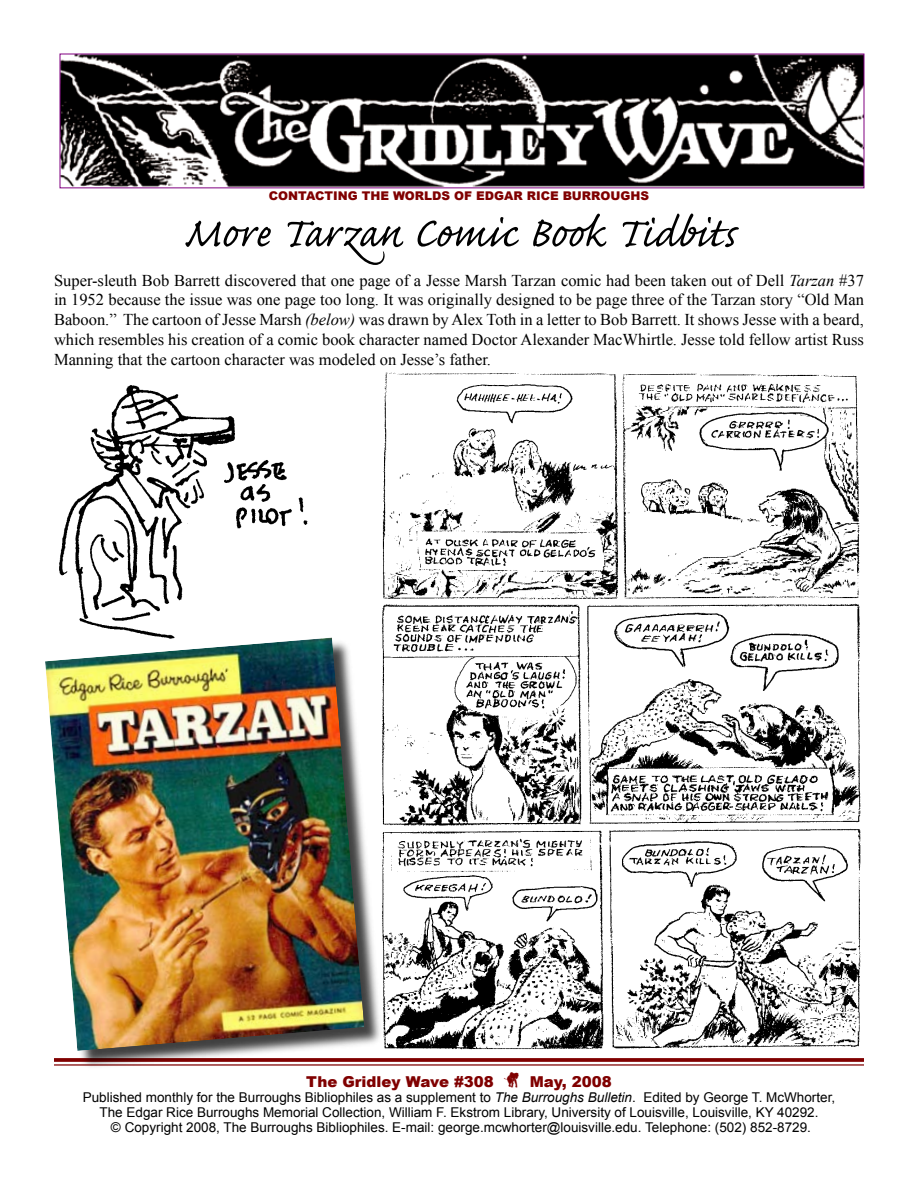
<style>
.page{position:relative;width:918px;height:1188px;background:#fff}
.page>*{position:absolute;margin:0;border:0;box-sizing:border-box;transform-origin:0 0}
.t1{font:54px "Caflisch Script Pro";letter-spacing:-.005em;color:#000}
.t2{font:16.5px/19.8px "Times New Roman";color:#000;text-align:justify}
.t3{font:900 15px "Arial";color:#800000}
.t4{font:13.5px/15px "Arial";color:#000;text-align:center}
.t5{font:900 12px "Arial";color:#800000}
.s1{font-style:italic}
.s2{font-family:"Fonts of Afrika Sample Regular";font-weight:400}
</style>
<div class="page">
<img style="left:62px;top:56px;width:800px;height:130px">
<svg style="left:384px;top:1058px;width:480px;height:4px;background:#870f0f"></svg>
<hr style="left:54px;top:1064px;width:810px;height:2px;background:#800000">
<img style="left:382px;top:372px;width:479px;height:678px">
<img style="left:59px;top:385px;width:249px;height:253px">
<div style="left:46px;top:639px;width:338px;height:432px;background:#000;opacity:.75"></div>
<img style="left:45px;top:638px;width:319px;height:413px">
<p class="t5" style="left:269px;top:187px;width:382px">CONTACTING THE WORLDS OF EDGAR RICE BURROUGHS</p>
<h1 class="t1" style="left:183px;top:205px;width:553px">More Tarzan Comic Book Tidbits</h1>
<p class="t2" style="left:54px;top:270px;width:812px">Super-sleuth Bob Barrett discovered that one page of a Jesse Marsh Tarzan comic had been taken out of Dell <span class="s1">Tarzan</span> #37 in 1952 because the issue was one page too long. It was originally designed to be page three of the Tarzan story “Old Man Baboon.” The cartoon of Jesse Marsh <span class="s1">(below)</span> was drawn by Alex Toth in a letter to Bob Barrett. It shows Jesse with a beard, which resembles his creation of a comic book character named Doctor Alexander MacWhirtle. Jesse told fellow artist Russ Manning that the cartoon character was modeled on Jesse’s father.</p>
<p class="t3" style="left:306px;top:1071px;width:307px">The Gridley Wave #308 <span class="s2">G</span> May, 2008</p>
<p class="t4" style="left:83px;top:1090px;width:754px">Published monthly for the Burroughs Bibliophiles as a supplement to <span class="s1">The Burroughs Bulletin</span>. Edited by George T. McWhorter,<br>The Edgar Rice Burroughs Memorial Collection, William F. Ekstrom Library, University of Louisville, Louisville, KY 40292.<br>© Copyright 2008, The Burroughs Bibliophiles. E-mail: george.mcwhorter@louisville.edu. Telephone: (502) 852-8729.</p>
</div>
